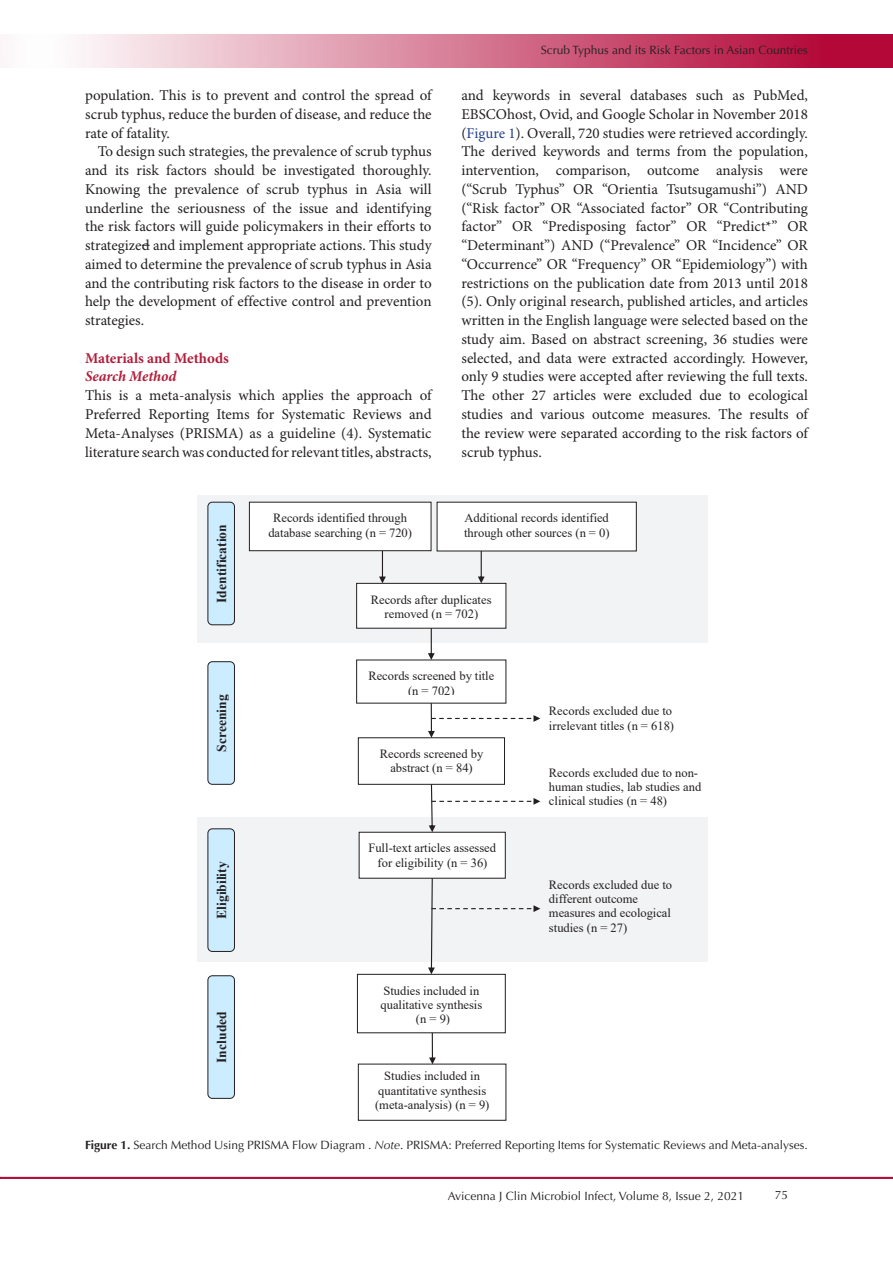
<style>
.page{position:relative;width:893px;height:1263px;background:#fff}
.page>*{position:absolute;margin:0;border:0;box-sizing:border-box;transform-origin:0 0}
.t1{font:15px/18.8px "Minion Pro";color:#231f20;text-align:justify}
.t2{font:700 15px "Minion Pro";color:#b21e3b}
.t3{font:italic 700 15px "Minion Pro";letter-spacing:-.005em;color:#b21e3b}
.t4{font:700 13.65px "Times New Roman";color:#231f20}
.t5{font:12.6px/14.4px "Times New Roman";color:#231f20;text-align:center}
.t6{font:12px "Optima LT Std";color:#231f20}
.s1{color:#253f8e}
.s2{font-weight:700}
.s3{font-style:italic}
</style>
<div class="page">
<hr style="left:0;top:1177px;width:893px;height:1px;background:#b30838">
<div style="left:0;top:35px;width:892px;height:33px;background:linear-gradient(to right,#fff,#ae002b)"></div>
<svg style="left:197px;top:495px;width:510px;height:626px"></svg>
<p class="t1" style="left:85px;top:87px;width:348px">population. This is to prevent and control the spread of scrub typhus, reduce the burden of disease, and reduce the rate of fatality.</p>
<p class="t1" style="left:85px;top:143px;width:348px;text-indent:13px">To design such strategies, the prevalence of scrub typhus and its risk factors should be investigated thoroughly.<br>Knowing the prevalence of scrub typhus in Asia will underline the seriousness of the issue and identifying the risk factors will guide policymakers in their efforts to strategized and implement appropriate actions. This study aimed to determine the prevalence of scrub typhus in Asia and the contributing risk factors to the disease in order to help the development of effective control and prevention strategies.</p>
<p class="t2" style="left:85px;top:347px;width:145px">Materials and Methods</p>
<p class="t3" style="left:85px;top:366px;width:93px">Search Method</p>
<p class="t1" style="left:85px;top:387px;width:348px">This is a meta-analysis which applies the approach of Preferred Reporting Items for Systematic Reviews and Meta-Analyses (PRISMA) as a guideline (4). Systematic literature search was conducted for relevant titles, abstracts,</p>
<p class="t6" style="left:541px;top:43px;width:269px">Scrub Typhus and its Risk Factors in Asian Countries</p>
<p class="t1" style="left:461px;top:87px;width:348px">and keywords in several databases such as PubMed, EBSCOhost, Ovid, and Google Scholar in November 2018 (<span class="s1">Figure 1</span>). Overall, 720 studies were retrieved accordingly.<br>The derived keywords and terms from the population, intervention, comparison, outcome analysis were (“Scrub Typhus” OR “Orientia Tsutsugamushi”) AND (“Risk factor” OR “Associated factor” OR “Contributing factor” OR “Predisposing factor” OR “Predict*” OR “Determinant”) AND (“Prevalence” OR “Incidence” OR “Occurrence” OR “Frequency” OR “Epidemiology”) with restrictions on the publication date from 2013 until 2018 (5). Only original research, published articles, and articles written in the English language were selected based on the study aim. Based on abstract screening, 36 studies were selected, and data were extracted accordingly. However, only 9 studies were accepted after reviewing the full texts.<br>The other 27 articles were excluded due to ecological studies and various outcome measures. The results of the review were separated according to the risk factors of scrub typhus.</p>
<p class="t4" style="left:212px;top:603px;width:80px;rotate:-90deg">Identification</p>
<p class="t5" style="left:464px;top:511px;width:147px;text-align:left">Additional records identified through other sources (n = 0)</p>
<p class="t5" style="left:268px;top:511px;width:145px">Records identified through database searching (n = 720)</p>
<p class="t5" style="left:371px;top:592px;width:122px">Records after duplicates removed (n = 702)</p>
<p class="t4" style="left:212px;top:752px;width:59px;rotate:-90deg">Screening</p>
<p class="t4" style="left:212px;top:919px;width:59px;rotate:-90deg">Eligibility</p>
<p class="t4" style="left:212px;top:1063px;width:53px;rotate:-90deg">Included</p>
<p class="t5" style="left:368px;top:668px;width:127px">Records screened by title (n = 702)</p>
<p class="t5" style="left:380px;top:746px;width:105px">Records screened by abstract (n = 84)</p>
<p class="t5" style="left:368px;top:841px;width:129px">Full-text articles assessed for eligibility (n = 36)</p>
<p class="t5" style="left:380px;top:983px;width:103px">Studies included in qualitative synthesis (n = 9)</p>
<p class="t5" style="left:375px;top:1068px;width:116px">Studies included in quantitative synthesis (meta-analysis) (n = 9)</p>
<p class="t5" style="left:549px;top:703px;width:127px;text-align:left">Records excluded due to irrelevant titles (n = 618)</p>
<p class="t5" style="left:549px;top:765px;width:154px;text-align:left">Records excluded due to non&shy;human studies, lab studies and clinical studies (n = 48)</p>
<p class="t5" style="left:549px;top:877px;width:125px;text-align:left">Records excluded due to different outcome measures and ecological studies (n = 27)</p>
<p class="t6" style="left:85px;top:1138px;width:724px"><span class="s2">Figure 1.</span> Search Method Using PRISMA Flow Diagram . <span class="s3">Note</span>. PRISMA: Preferred Reporting Items for Systematic Reviews and Meta-analyses.</p>
<p class="t6" style="left:448px;top:1189px;width:298px">Avicenna J Clin Microbiol Infect, Volume 8, Issue 2, 2021</p>
<p class="t6" style="left:775px;top:1188px;width:15px">75</p>
</div>
